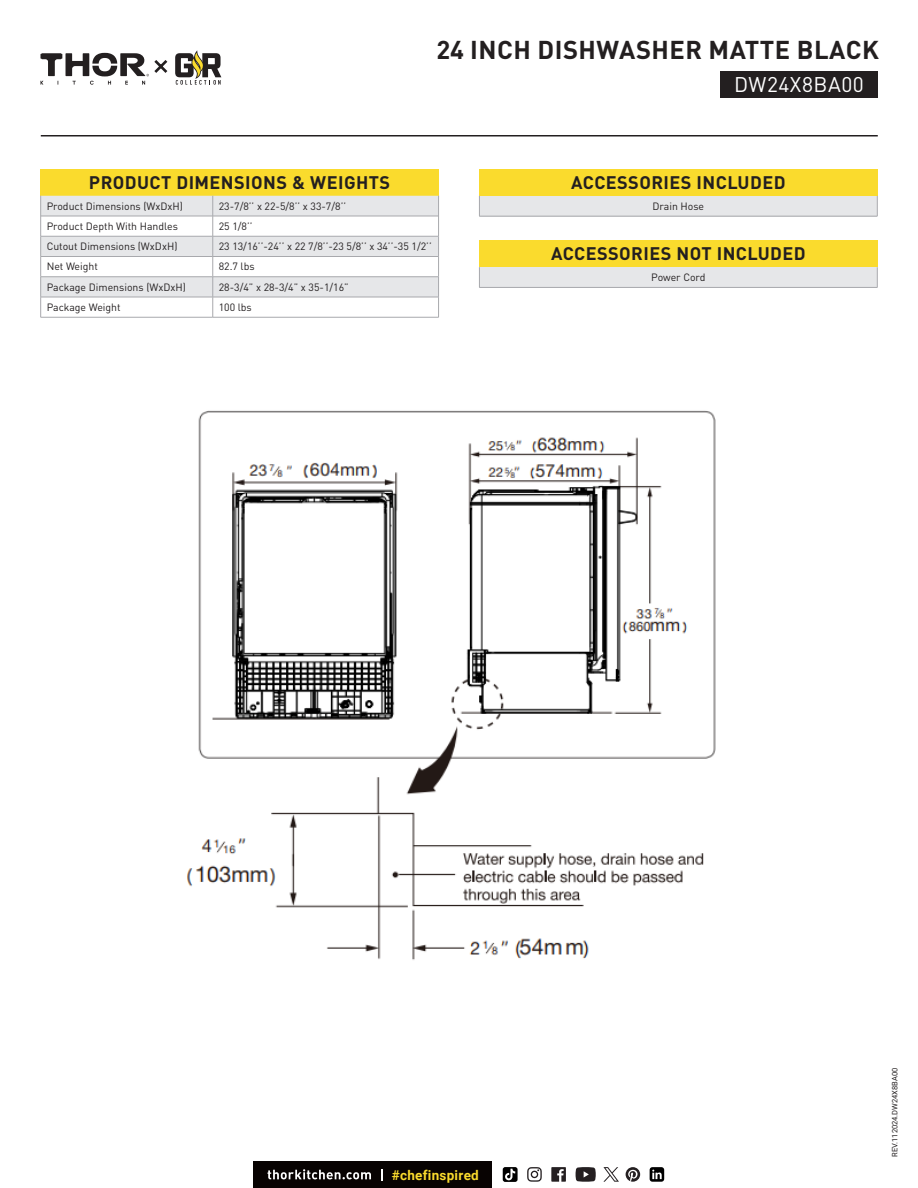
<style>
.page{position:relative;width:918px;height:1188px;background:#fff}
.page>*{position:absolute;margin:0;border:0;box-sizing:border-box;transform-origin:0 0}
.t1{font:700 25.5px "DIN Pro";letter-spacing:.02em;color:#231f20}
.t2{font:21px "DIN Pro";letter-spacing:.025em;color:#fff}
.t3{font:700 18px "DIN Pro";letter-spacing:.025em;color:#231f20}
.t4{font:700 13.5px "Roboto";letter-spacing:.02em;color:#fadb2d}
.t5{font:10.5px "DIN Pro";color:#231f20}
.t6{font:7.5px "Roboto";color:#231f20}
</style>
<div class="page">
<div style="left:254px;top:1161px;width:238px;height:27px;background:#080302"></div>
<svg style="left:267px;top:1169px;width:104px;height:10px"></svg>
<svg style="left:503px;top:1167px;width:15px;height:15px"></svg>
<svg style="left:650px;top:1167px;width:14px;height:15px"></svg>
<svg style="left:603px;top:1167px;width:16px;height:15px"></svg>
<svg style="left:527px;top:1167px;width:15px;height:15px"></svg>
<svg style="left:551px;top:1167px;width:15px;height:15px"></svg>
<svg style="left:576px;top:1167px;width:20px;height:15px"></svg>
<svg style="left:626px;top:1167px;width:14px;height:15px"></svg>
<svg style="left:40px;top:50px;width:181px;height:35px"></svg>
<div style="left:720px;top:71px;width:158px;height:27px;background:#231f20"></div>
<hr style="left:41px;top:135px;width:837px;height:1px;background:#231f20">
<div style="left:40px;top:169px;width:399px;height:27px;background:#fadb2d"></div>
<svg style="left:40px;top:196px;width:399px;height:121px"></svg>
<hr style="left:40px;top:317px;width:173px;height:1px;background:#a8a9ad">
<hr style="left:213px;top:317px;width:226px;height:1px;background:#a8a9ad">
<hr style="left:41px;top:216px;width:172px;height:1px;background:#a8a9ad">
<hr style="left:213px;top:216px;width:225px;height:1px;background:#a8a9ad">
<div style="left:479px;top:169px;width:399px;height:27px;background:#fadb2d"></div>
<div style="left:479px;top:240px;width:399px;height:27px;background:#fadb2d"></div>
<div style="left:479px;top:196px;width:398px;height:20px;background:#e6e7e9"></div>
<svg style="left:479px;top:196px;width:1px;height:20px"></svg>
<svg style="left:877px;top:196px;width:1px;height:20px"></svg>
<hr style="left:479px;top:216px;width:399px;height:1px;background:#a8a9ad">
<div style="left:479px;top:267px;width:398px;height:20px;background:#e6e7e9"></div>
<svg style="left:479px;top:267px;width:1px;height:20px"></svg>
<svg style="left:877px;top:267px;width:1px;height:20px"></svg>
<hr style="left:479px;top:287px;width:399px;height:1px;background:#a8a9ad">
<img style="left:187px;top:410px;width:529px;height:550px">
<p class="t1" style="left:436px;top:29px;width:444px">24 INCH DISHWASHER MATTE BLACK</p>
<p class="t2" style="left:734px;top:68px;width:131px">DW24X8BA00</p>
<p class="t3" style="left:89px;top:168px;width:303px">PRODUCT DIMENSIONS &amp; WEIGHTS</p>
<p class="t5" style="left:47px;top:198px;width:138px">Product Dimensions (WxDxH)</p>
<p class="t5" style="left:219px;top:198px;width:129px">23-7/8’’ x 22-5/8’’ x 33-7/8’’</p>
<p class="t5" style="left:47px;top:218px;width:133px">Product Depth With Handles</p>
<p class="t5" style="left:219px;top:218px;width:35px">25 1/8’’</p>
<p class="t5" style="left:47px;top:238px;width:132px">Cutout Dimensions (WxDxH)</p>
<p class="t5" style="left:219px;top:238px;width:215px">23 13/16’’-24’’ x 22 7/8’’-23 5/8’’ x 34’’-35 1/2’’</p>
<p class="t5" style="left:47px;top:258px;width:53px">Net Weight</p>
<p class="t5" style="left:219px;top:258px;width:37px">82.7 lbs</p>
<p class="t5" style="left:47px;top:279px;width:141px">Package Dimensions (WxDxH)</p>
<p class="t5" style="left:219px;top:279px;width:132px">28-3/4” x 28-3/4” x 35-1/16”</p>
<p class="t5" style="left:47px;top:299px;width:75px">Package Weight</p>
<p class="t5" style="left:219px;top:299px;width:35px">100 lbs</p>
<p class="t3" style="left:571px;top:168px;width:216px">ACCESSORIES INCLUDED</p>
<p class="t5" style="left:653px;top:198px;width:53px">Drain Hose</p>
<p class="t3" style="left:551px;top:239px;width:256px">ACCESSORIES NOT INCLUDED</p>
<p class="t5" style="left:651px;top:269px;width:56px">Power Cord</p>
<p class="t4" style="left:392px;top:1165px;width:89px">#chefinspired</p>
<p class="t6" style="left:889px;top:1157px;width:90px;rotate:-90deg">REV.112024.DW24X8BA00</p>
</div>
